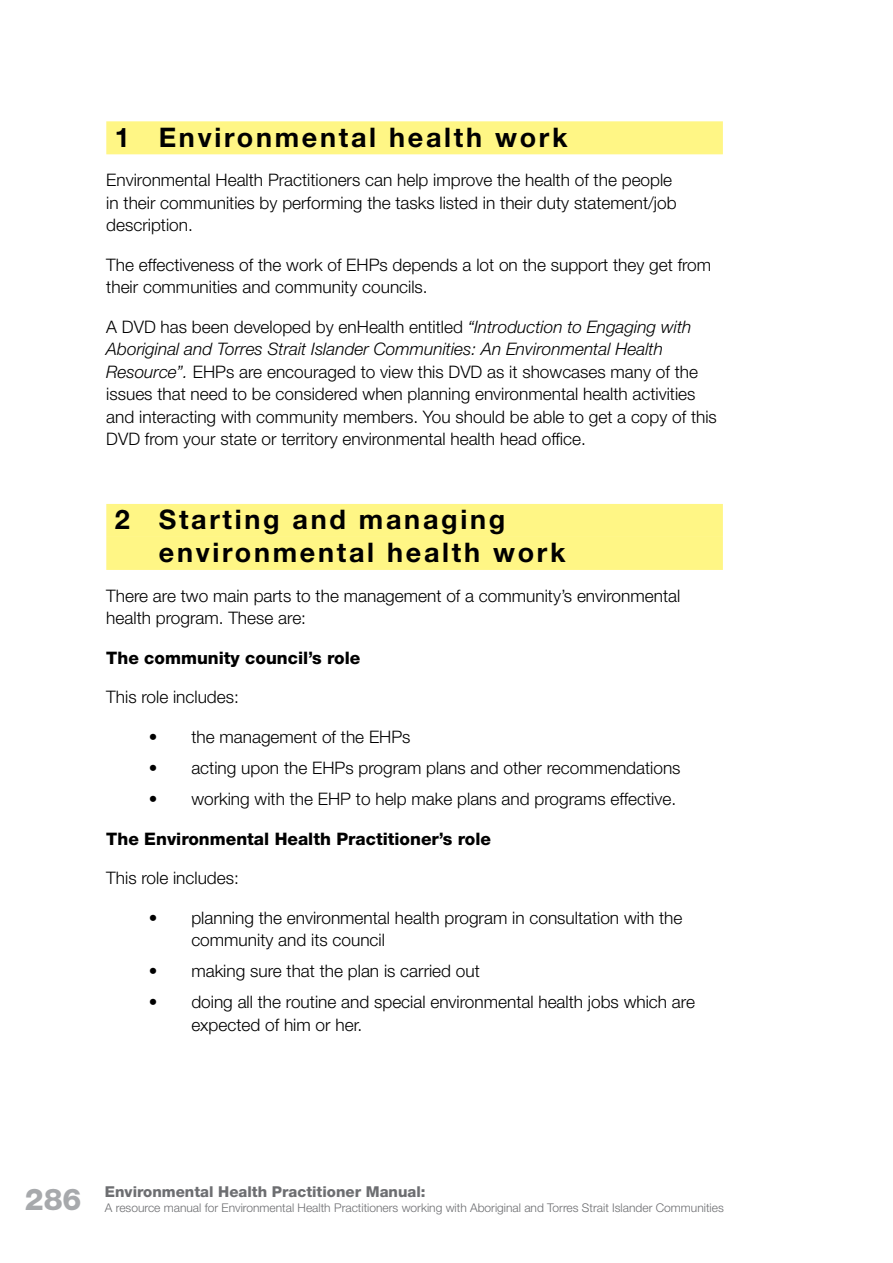
<style>
.page{position:relative;width:893px;height:1263px;background:#fff}
.page>*{position:absolute;margin:0;border:0;box-sizing:border-box;transform-origin:0 0}
.t1{font:800 30px "Helvetica Neue LT Std";color:#a7a9ac}
.t2{font:700 27px/33px "Helvetica Neue LT Std";letter-spacing:.1em;color:#000}
.t3{font:300 17.25px/22.5px "Helvetica Neue LT Std";color:#000}
.t4{font:800 17.25px "Helvetica Neue LT Std";color:#000}
.t5{font:800 15px "Helvetica Neue LT Std";color:#6d6e71}
.t6{font:300 12px "Helvetica Neue LT Std";color:#6d6e71}
.s1{font-style:italic}
</style>
<div class="page">
<div style="left:106px;top:121px;width:617px;height:33px;background:#fff685"></div>
<div style="left:106px;top:504px;width:617px;height:33px;background:#fff685"></div>
<div style="left:106px;top:537px;width:617px;height:33px;background:#fff685"></div>
<h2 class="t2" style="left:115px;top:120px;width:454px">1 Environmental health work</h2>
<p class="t3" style="left:106px;top:169px;width:572px">Environmental Health Practitioners can help improve the health of the people in their communities by performing the tasks listed in their duty statement/job description.</p>
<p class="t3" style="left:106px;top:253px;width:606px">The effectiveness of the work of EHPs depends a lot on the support they get from their communities and community councils.</p>
<p class="t3" style="left:106px;top:315px;width:612px">A DVD has been developed by enHealth entitled <span class="s1">“Introduction to Engaging with Aboriginal and Torres Strait Islander Communities: An Environmental Health Resource”.</span> EHPs are encouraged to view this DVD as it showcases many of the issues that need to be considered when planning environmental health activities and interacting with community members. You should be able to get a copy of this DVD from your state or territory environmental health head office.</p>
<h2 class="t2" style="left:159px;top:503px;width:408px;text-indent:-44px">2 Starting and managing environmental health work</h2>
<p class="t3" style="left:106px;top:584px;width:575px">There are two main parts to the management of a community’s environmental health program. These are:</p>
<p class="t4" style="left:106px;top:647px;width:256px">The community council’s role</p>
<p class="t3" style="left:106px;top:686px;width:134px">This role includes:</p>
<p class="t3" style="left:149px;top:725px;width:263px">• the management of the EHPs</p>
<p class="t3" style="left:149px;top:756px;width:533px">• acting upon the EHPs program plans and other recommendations</p>
<p class="t3" style="left:149px;top:787px;width:529px">• working with the EHP to help make plans and programs effective.</p>
<p class="t4" style="left:106px;top:828px;width:386px">The Environmental Health Practitioner’s role</p>
<p class="t3" style="left:106px;top:866px;width:134px">This role includes:</p>
<p class="t3" style="left:191px;top:906px;width:493px;text-indent:-43px">• planning the environmental health program in consultation with the community and its council</p>
<p class="t3" style="left:149px;top:959px;width:333px">• making sure that the plan is carried out</p>
<p class="t3" style="left:191px;top:990px;width:505px;text-indent:-43px">• doing all the routine and special environmental health jobs which are expected of him or her.</p>
<h1 class="t1" style="left:25px;top:1181px;width:58px">286</h1>
<p class="t5" style="left:105px;top:1183px;width:322px">Environmental Health Practitioner Manual:</p>
<p class="t6" style="left:105px;top:1200px;width:620px">A resource manual for Environmental Health Practitioners working with Aboriginal and Torres Strait Islander Communities</p>
</div>
